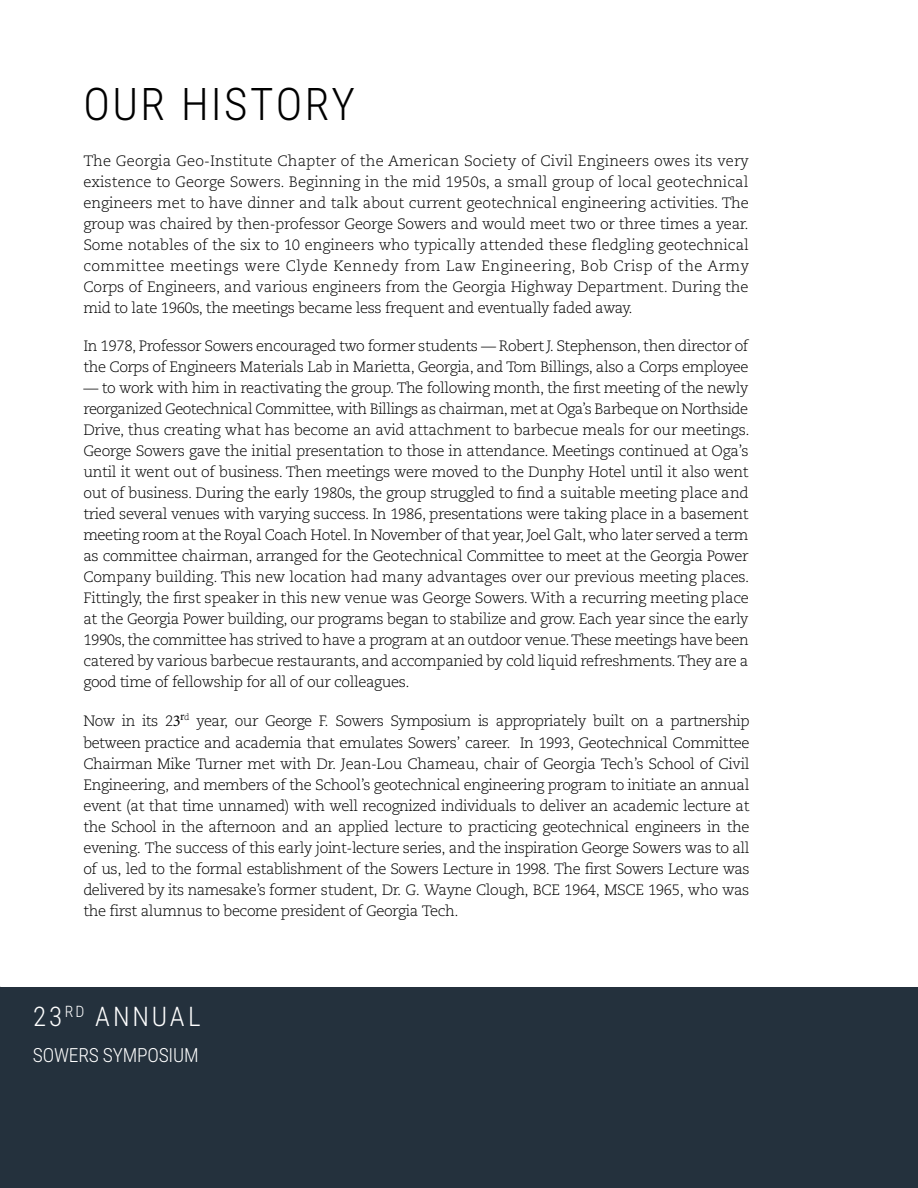
<style>
.page{position:relative;width:918px;height:1188px;background:#fff}
.page>*{position:absolute;margin:0;border:0;box-sizing:border-box;transform-origin:0 0}
.t1{font:300 45px "Roboto Condensed";letter-spacing:.055em;color:#000}
.t2{font:300 27px "Roboto Condensed";letter-spacing:.105em;color:#fff}
.t3{font:300 19.5px "Roboto Condensed";letter-spacing:-.01em;color:#fff}
.t4{font:300 15px/21px "Caecilia LT Std";letter-spacing:-.03em;color:#000;text-align:justify}
.s1{font-family:"Minion Pro";font-weight:400;font-size:16.5px}
</style>
<div class="page">
<div style="left:0;top:987px;width:918px;height:201px;background:#24313d"></div>
<h1 class="t1" style="left:83px;top:72px;width:273px">OUR HISTORY</h1>
<p class="t4" style="left:83px;top:151px;width:667px">The Georgia Geo-Institute Chapter of the American Society of Civil Engineers owes its very existence to George Sowers. Beginning in the mid 1950s, a small group of local geotechnical engineers met to have dinner and talk about current geotechnical engineering activities. The group was chaired by then-professor George Sowers and would meet two or three times a year.<br>Some notables of the six to 10 engineers who typically attended these fledgling geotechnical committee meetings were Clyde Kennedy from Law Engineering, Bob Crisp of the Army Corps of Engineers, and various engineers from the Georgia Highway Department. During the mid to late 1960s, the meetings became less frequent and eventually faded away.</p>
<p class="t4" style="left:83px;top:336px;width:667px">In 1978, Professor Sowers encouraged two former students — Robert J. Stephenson, then director of the Corps of Engineers Materials Lab in Marietta, Georgia, and Tom Billings, also a Corps employee</p>
<p class="t4" style="left:83px;top:378px;width:668px">— to work with him in reactivating the group. The following month, the first meeting of the newly reorganized Geotechnical Committee, with Billings as chairman, met at Oga’s Barbeque on Northside Drive, thus creating what has become an avid attachment to barbecue meals for our meetings.<br>George Sowers gave the initial presentation to those in attendance. Meetings continued at Oga’s until it went out of business. Then meetings were moved to the Dunphy Hotel until it also went out of business. During the early 1980s, the group struggled to find a suitable meeting place and tried several venues with varying success. In 1986, presentations were taking place in a basement meeting room at the Royal Coach Hotel. In November of that year, Joel Galt, who later served a term as committee chairman, arranged for the Geotechnical Committee to meet at the Georgia Power Company building. This new location had many advantages over our previous meeting places.<br>Fittingly, the first speaker in this new venue was George Sowers. With a recurring meeting place at the Georgia Power building, our programs began to stabilize and grow. Each year since the early 1990s, the committee has strived to have a program at an outdoor venue. These meetings have been catered by various barbecue restaurants, and accompanied by cold liquid refreshments. They are a good time of fellowship for all of our colleagues.</p>
<p class="t4" style="left:83px;top:710px;width:668px">Now in its 2<span class="s1">3</span><sup>r</sup><sup>d</sup> year, our George F. Sowers Symposium is appropriately built on a partnership between practice and academia that emulates Sowers’ career. In 1993, Geotechnical Committee Chairman Mike Turner met with Dr. Jean-Lou Chameau, chair of Georgia Tech’s School of Civil Engineering, and members of the School’s geotechnical engineering program to initiate an annual event (at that time unnamed) with well recognized individuals to deliver an academic lecture at the School in the afternoon and an applied lecture to practicing geotechnical engineers in the evening. The success of this early joint-lecture series, and the inspiration George Sowers was to all of us, led to the formal establishment of the Sowers Lecture in 1998. The first Sowers Lecture was delivered by its namesake’s former student, Dr. G. Wayne Clough, BCE 1964, MSCE 1965, who was the first alumnus to become president of Georgia Tech.</p>
<h2 class="t2" style="left:33px;top:997px;width:169px">23<sup>RD</sup> ANNUAL</h2>
<h3 class="t3" style="left:33px;top:1041px;width:167px">SOWERS SYMPOSIUM</h3>
</div>
